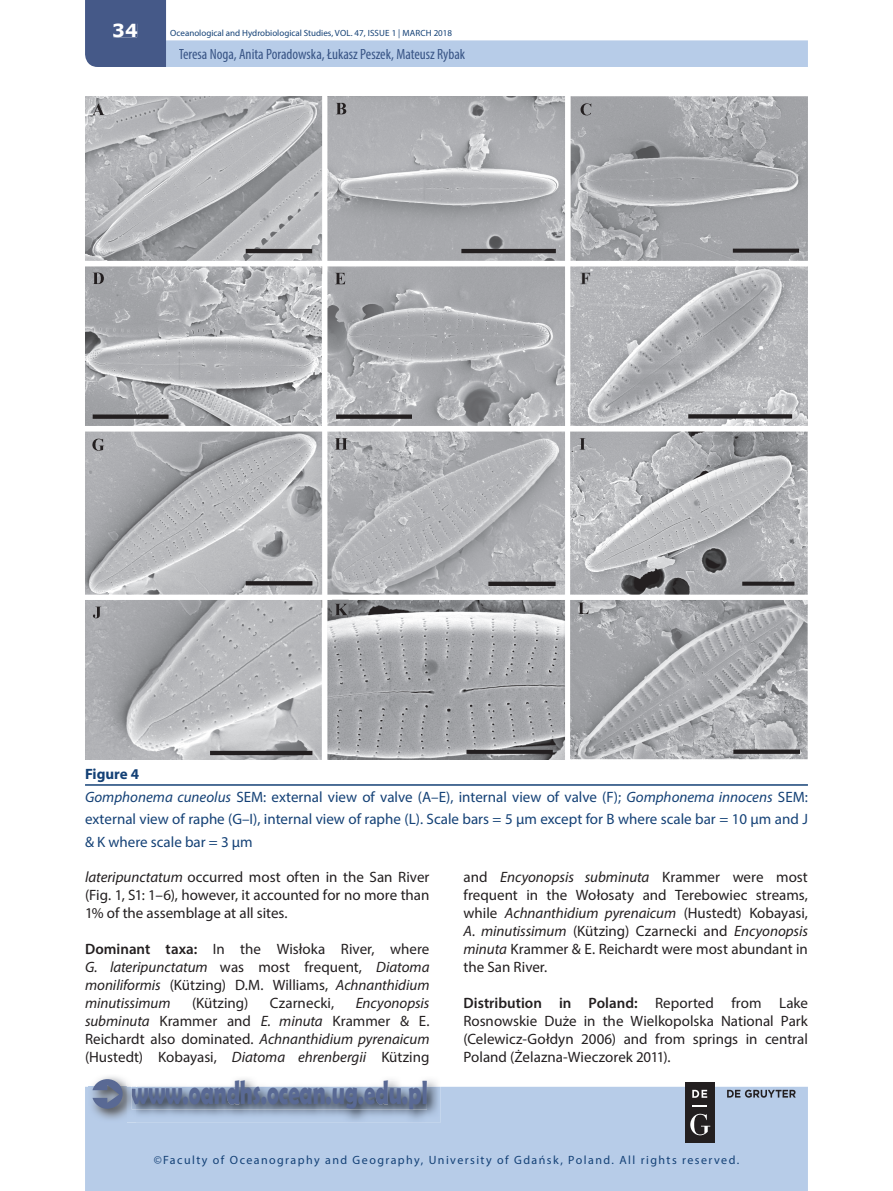
<style>
.page{position:relative;width:893px;height:1191px;background:#fff}
.page>*{position:absolute;margin:0;border:0;box-sizing:border-box;transform-origin:0 0}
.t1{font:700 33.75px "Berlin Sans FB Demi";color:#596994;scale:.67 1}
.t2{font:700 18px "Verdana";color:#fff}
.t3{font:15px/18px "Myriad Pro";color:#231f20;text-align:justify}
.t4{font:15px/22.5px "Myriad Pro";color:#144176}
.t5{font:italic 15px/18px "Myriad Pro";letter-spacing:-.005em;color:#231f20;text-align:justify}
.t6{font:condensed 15px "Myriad Pro";color:#395586}
.t7{font:12px "Myriad Pro";letter-spacing:.12em;color:#144176}
.t8{font:9px "Myriad Pro";color:#144176}
.s1{font-weight:700}
.s2{font-style:italic}
.s3{font-weight:600}
.s4{font-style:normal}
</style>
<div class="page">
<div style="left:85px;top:1086px;width:723px;height:105px;background:#b7cce8"></div>
<svg style="left:85px;top:0;width:723px;height:67px"></svg>
<div style="left:113px;top:24px;width:24px;height:13px;background:#455988"></div>
<div style="left:179px;top:49px;width:286px;height:14px;background:#b7cce8"></div>
<img style="left:88px;top:1086px;width:352px;height:36px">
<img style="left:127px;top:1110px;width:9px;height:12px">
<svg style="left:92px;top:1076px;width:335px;height:34px"></svg>
<div style="left:685px;top:1081px;width:30px;height:61px;background:#231f20"></div>
<svg style="left:692px;top:1105px;width:15px;height:1px"></svg>
<svg style="left:692px;top:1089px;width:15px;height:8px"></svg>
<svg style="left:690px;top:1113px;width:20px;height:22px"></svg>
<svg style="left:727px;top:1089px;width:69px;height:8px"></svg>
<img style="left:85px;top:97px;width:723px;height:663px">
<hr style="left:85px;top:784px;width:723px;height:1px;background:#144176">
<p class="t2" style="left:112px;top:18px;width:27px">34</p>
<p class="t8" style="left:170px;top:28px;width:283px">Oceanological and Hydrobiological Studies, VOL. 47, ISSUE 1 | MARCH 2018</p>
<p class="t6" style="left:179px;top:45px;width:288px">Teresa Noga, Anita Poradowska, Łukasz Peszek, Mateusz Rybak</p>
<p class="t4" style="left:85px;top:763px;width:724px"><span class="s1">Figure 4<br></span><span class="s2">Gomphonema cuneolus</span> SEM: external view of valve (A–E), internal view of valve (F); <span class="s2">Gomphonema innocens</span> SEM: external view of raphe (G–I), internal view of raphe (L). Scale bars = 5 µm except for B where scale bar = 10 µm and J &amp; K where scale bar = 3 µm</p>
<p class="t3" style="left:85px;top:868px;width:346px"><span class="s2">lateripunctatum</span> occurred most often in the San River (Fig. 1, S1: 1–6), however, it accounted for no more than 1% of the assemblage at all sites.</p>
<p class="t3" style="left:85px;top:940px;width:346px"><span class="s3">Dominant taxa:</span> In the Wisłoka River, where <span class="s2">G. lateripunctatum</span> was most frequent, <span class="s2">Diatoma moniliformis</span> (Kützing) D.M. Williams, <span class="s2">Achnanthidium minutissimum</span></p>
<p class="t3" style="left:192px;top:994px;width:58px">(Kützing)</p>
<p class="t3" style="left:270px;top:994px;width:66px">Czarnecki,</p>
<p class="t5" style="left:85px;top:994px;width:346px;text-indent:271px">Encyonopsis subminuta <span class="s4">Krammer and</span> E. minuta <span class="s4">Krammer &amp; E.<br>Reichardt also dominated.</span> Achnanthidium pyrenaicum <span class="s4">(Hustedt) Kobayasi,</span> Diatoma ehrenbergii <span class="s4">Kützing</span></p>
<h1 class="t1" style="left:131px;top:1073px;width:444px">www.oandhs.ocean.ug.edu.pl</h1>
<p class="t3" style="left:463px;top:868px;width:346px">and <span class="s2">Encyonopsis subminuta</span> Krammer were most frequent in the Wołosaty and Terebowiec streams, while <span class="s2">Achnanthidium pyrenaicum</span> (Hustedt) Kobayasi, <span class="s2">A. minutissimum</span> (Kützing) Czarnecki and <span class="s2">Encyonopsis minuta</span> Krammer &amp; E. Reichardt were most abundant in the San River.</p>
<p class="t3" style="left:463px;top:994px;width:346px"><span class="s3">Distribution in Poland:</span> Reported from Lake Rosnowskie Duże in the Wielkopolska National Park (Celewicz-Gołdyn 2006) and from springs in central Poland (Żelazna-Wieczorek 2011).</p>
<p class="t7" style="left:154px;top:1152px;width:587px">©Faculty of Oceanography and Geography, University of Gdańsk, Poland. All rights reserved.</p>
</div>
